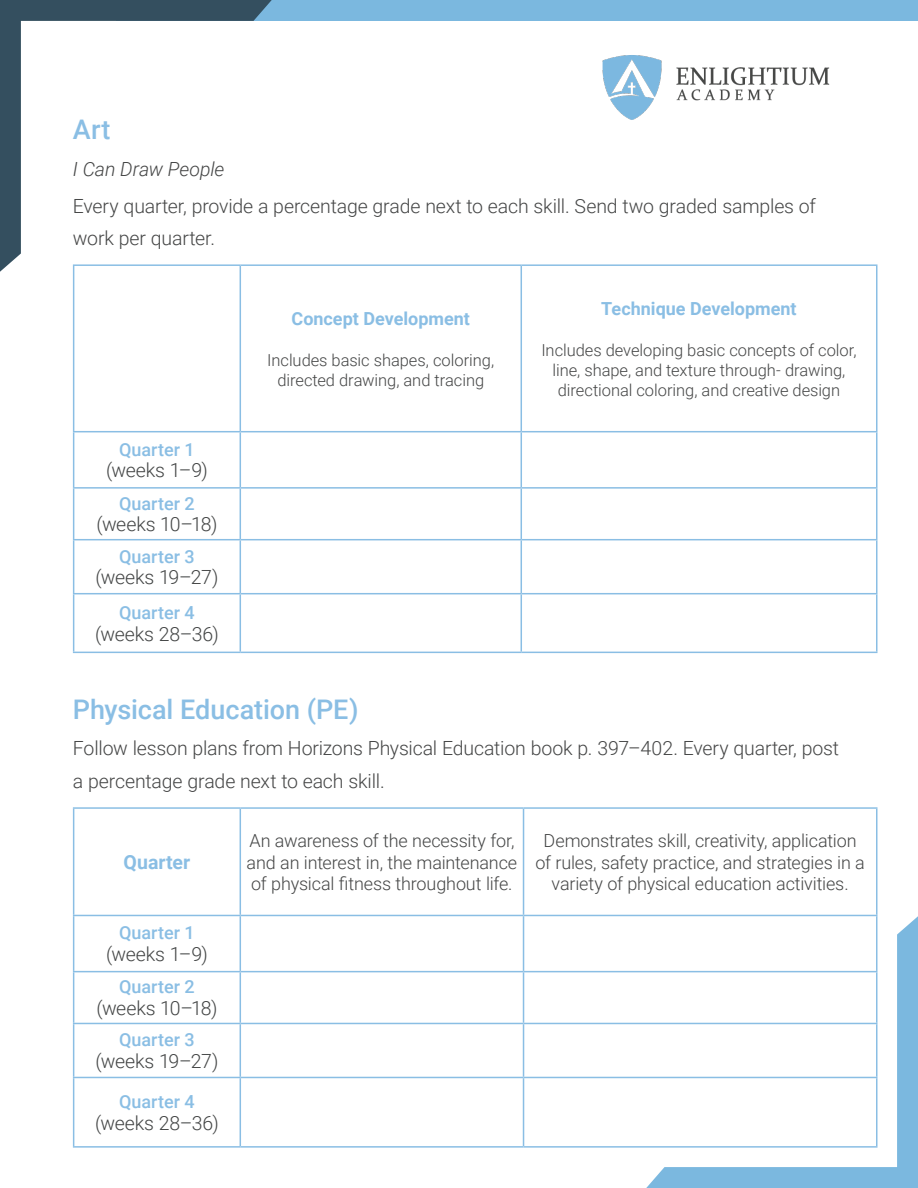
<style>
.page{position:relative;width:918px;height:1188px;background:#fff}
.page>*{position:absolute;margin:0;border:0;box-sizing:border-box;transform-origin:0 0}
.t1{font:500 27px "Roboto";letter-spacing:-.005em;color:#8abee4}
.t2{font:300 19.5px/32.4px "Roboto";letter-spacing:-.01em;color:#454646}
.t3{font:300 19.5px "Roboto";letter-spacing:-.015em;color:#434545}
.t4{font:italic 300 19.5px "Roboto";letter-spacing:-.005em;color:#454646}
.t5{font:700 19.5px "Roboto";color:#8abee4}
.t6{font:300 18px/21.6px "Roboto";letter-spacing:-.01em;color:#454646}
.t7{font:500 18px "Roboto";color:#8abee4}
.t8{font:700 18px "Roboto";color:#8abee4}
.t9{font:300 16.5px/19.8px "Roboto";letter-spacing:-.005em;color:#454646;text-align:center}
</style>
<div class="page">
<hr style="left:73px;top:266px;width:1px;height:165px;background:#8abee4">
<hr style="left:521px;top:264px;width:356px;height:2px;background:#8abee4">
<hr style="left:876px;top:266px;width:2px;height:165px;background:#8abee4">
<hr style="left:73px;top:431px;width:167px;height:1px;background:#8abee4">
<hr style="left:73px;top:432px;width:1px;height:55px;background:#8abee4">
<hr style="left:240px;top:432px;width:1px;height:55px;background:#8abee4">
<hr style="left:521px;top:431px;width:356px;height:1px;background:#8abee4">
<hr style="left:521px;top:432px;width:1px;height:55px;background:#8abee4">
<hr style="left:876px;top:432px;width:2px;height:55px;background:#8abee4">
<hr style="left:73px;top:487px;width:167px;height:2px;background:#8abee4">
<hr style="left:73px;top:489px;width:1px;height:50px;background:#8abee4">
<hr style="left:240px;top:487px;width:281px;height:2px;background:#8abee4">
<hr style="left:240px;top:489px;width:1px;height:50px;background:#8abee4">
<hr style="left:521px;top:487px;width:356px;height:2px;background:#8abee4">
<hr style="left:521px;top:489px;width:1px;height:50px;background:#8abee4">
<hr style="left:876px;top:489px;width:2px;height:50px;background:#8abee4">
<hr style="left:73px;top:539px;width:167px;height:1px;background:#8abee4">
<hr style="left:73px;top:540px;width:1px;height:53px;background:#8abee4">
<hr style="left:240px;top:539px;width:281px;height:1px;background:#8abee4">
<hr style="left:240px;top:540px;width:1px;height:53px;background:#8abee4">
<hr style="left:521px;top:539px;width:356px;height:1px;background:#8abee4">
<hr style="left:521px;top:540px;width:1px;height:53px;background:#8abee4">
<hr style="left:876px;top:540px;width:2px;height:53px;background:#8abee4">
<hr style="left:73px;top:593px;width:167px;height:1px;background:#8abee4">
<hr style="left:73px;top:594px;width:1px;height:58px;background:#8abee4">
<hr style="left:240px;top:593px;width:281px;height:1px;background:#8abee4">
<hr style="left:240px;top:594px;width:1px;height:58px;background:#8abee4">
<hr style="left:521px;top:593px;width:356px;height:1px;background:#8abee4">
<hr style="left:521px;top:594px;width:1px;height:58px;background:#8abee4">
<hr style="left:876px;top:594px;width:2px;height:58px;background:#8abee4">
<hr style="left:73px;top:652px;width:167px;height:1px;background:#8abee4">
<hr style="left:240px;top:652px;width:281px;height:1px;background:#8abee4">
<hr style="left:521px;top:652px;width:356px;height:1px;background:#8abee4">
<hr style="left:240px;top:266px;width:1px;height:165px;background:#8abee4">
<hr style="left:240px;top:264px;width:281px;height:2px;background:#8abee4">
<hr style="left:521px;top:266px;width:1px;height:165px;background:#8abee4">
<hr style="left:240px;top:431px;width:281px;height:1px;background:#8abee4">
<hr style="left:73px;top:807px;width:167px;height:2px;background:#8abee4">
<hr style="left:73px;top:809px;width:1px;height:106px;background:#8abee4">
<hr style="left:240px;top:807px;width:284px;height:2px;background:#8abee4">
<hr style="left:240px;top:809px;width:1px;height:106px;background:#8abee4">
<hr style="left:524px;top:807px;width:353px;height:2px;background:#8abee4">
<hr style="left:523px;top:809px;width:1px;height:106px;background:#8abee4">
<hr style="left:876px;top:809px;width:2px;height:106px;background:#8abee4">
<hr style="left:73px;top:915px;width:167px;height:1px;background:#8abee4">
<hr style="left:73px;top:916px;width:1px;height:55px;background:#8abee4">
<hr style="left:240px;top:915px;width:284px;height:1px;background:#8abee4">
<hr style="left:240px;top:916px;width:1px;height:55px;background:#8abee4">
<hr style="left:524px;top:915px;width:353px;height:1px;background:#8abee4">
<hr style="left:523px;top:916px;width:1px;height:55px;background:#8abee4">
<hr style="left:73px;top:971px;width:167px;height:1px;background:#8abee4">
<hr style="left:73px;top:972px;width:1px;height:51px;background:#8abee4">
<hr style="left:240px;top:971px;width:284px;height:1px;background:#8abee4">
<hr style="left:240px;top:972px;width:1px;height:51px;background:#8abee4">
<hr style="left:524px;top:971px;width:353px;height:1px;background:#8abee4">
<hr style="left:523px;top:972px;width:1px;height:51px;background:#8abee4">
<hr style="left:73px;top:1023px;width:167px;height:1px;background:#8abee4">
<hr style="left:73px;top:1024px;width:1px;height:53px;background:#8abee4">
<hr style="left:240px;top:1023px;width:284px;height:1px;background:#8abee4">
<hr style="left:240px;top:1024px;width:1px;height:53px;background:#8abee4">
<hr style="left:524px;top:1023px;width:353px;height:1px;background:#8abee4">
<hr style="left:523px;top:1024px;width:1px;height:53px;background:#8abee4">
<hr style="left:73px;top:1077px;width:167px;height:1px;background:#8abee4">
<hr style="left:73px;top:1078px;width:1px;height:68px;background:#8abee4">
<hr style="left:240px;top:1077px;width:284px;height:1px;background:#8abee4">
<hr style="left:240px;top:1078px;width:1px;height:68px;background:#8abee4">
<hr style="left:524px;top:1077px;width:353px;height:1px;background:#8abee4">
<hr style="left:523px;top:1078px;width:1px;height:68px;background:#8abee4">
<hr style="left:73px;top:1146px;width:167px;height:2px;background:#8abee4">
<hr style="left:240px;top:1146px;width:284px;height:2px;background:#8abee4">
<hr style="left:524px;top:1146px;width:353px;height:2px;background:#8abee4">
<img style="left:602px;top:55px;width:228px;height:65px">
<div style="left:116px;top:0;width:802px;height:21px;background:#7bb8df"></div>
<svg style="left:0;top:0;width:284px;height:284px"></svg>
<svg style="left:634px;top:904px;width:284px;height:284px"></svg>
<p class="t1" style="left:73px;top:110px;width:39px">Art</p>
<p class="t4" style="left:73px;top:155px;width:153px">I Can Draw People</p>
<p class="t2" style="left:73px;top:189px;width:744px">Every quarter, provide a percentage grade next to each skill. Send two graded samples of work per quarter.</p>
<p class="t7" style="left:119px;top:437px;width:77px">Quarter 1</p>
<p class="t3" style="left:106px;top:457px;width:103px">(weeks 1–9)</p>
<p class="t7" style="left:119px;top:491px;width:77px">Quarter 2</p>
<p class="t3" style="left:97px;top:511px;width:122px">(weeks 10–18)</p>
<p class="t7" style="left:119px;top:544px;width:77px">Quarter 3</p>
<p class="t3" style="left:95px;top:564px;width:125px">(weeks 19–27)</p>
<p class="t7" style="left:119px;top:600px;width:77px">Quarter 4</p>
<p class="t3" style="left:95px;top:620px;width:125px">(weeks 28–36)</p>
<p class="t8" style="left:292px;top:306px;width:180px">Concept Development</p>
<p class="t9" style="left:267px;top:350px;width:228px">Includes basic shapes, coloring, directed drawing, and tracing</p>
<p class="t8" style="left:601px;top:296px;width:197px">Technique Development</p>
<p class="t9" style="left:541px;top:340px;width:317px">Includes developing basic concepts of color, line, shape, and texture through- drawing, directional coloring, and creative design</p>
<p class="t1" style="left:73px;top:690px;width:287px">Physical Education (PE)</p>
<p class="t2" style="left:73px;top:732px;width:768px">Follow lesson plans from Horizons Physical Education book p. 397–402. Every quarter, post a percentage grade next to each skill.</p>
<p class="t5" style="left:124px;top:848px;width:68px">Quarter</p>
<p class="t7" style="left:119px;top:920px;width:77px">Quarter 1</p>
<p class="t3" style="left:106px;top:941px;width:103px">(weeks 1–9)</p>
<p class="t7" style="left:119px;top:974px;width:77px">Quarter 2</p>
<p class="t3" style="left:97px;top:995px;width:122px">(weeks 10–18)</p>
<p class="t7" style="left:119px;top:1027px;width:77px">Quarter 3</p>
<p class="t3" style="left:95px;top:1048px;width:125px">(weeks 19–27)</p>
<p class="t7" style="left:119px;top:1089px;width:77px">Quarter 4</p>
<p class="t3" style="left:95px;top:1109px;width:125px">(weeks 28–36)</p>
<p class="t6" style="left:247px;top:829px;width:272px">An awareness of the necessity for, and an interest in, the maintenance of physical fitness throughout life.</p>
<p class="t6" style="left:535px;top:829px;width:331px;text-align:center">Demonstrates skill, creativity, application of rules, safety practice, and strategies in a variety of physical education activities.</p>
</div>
